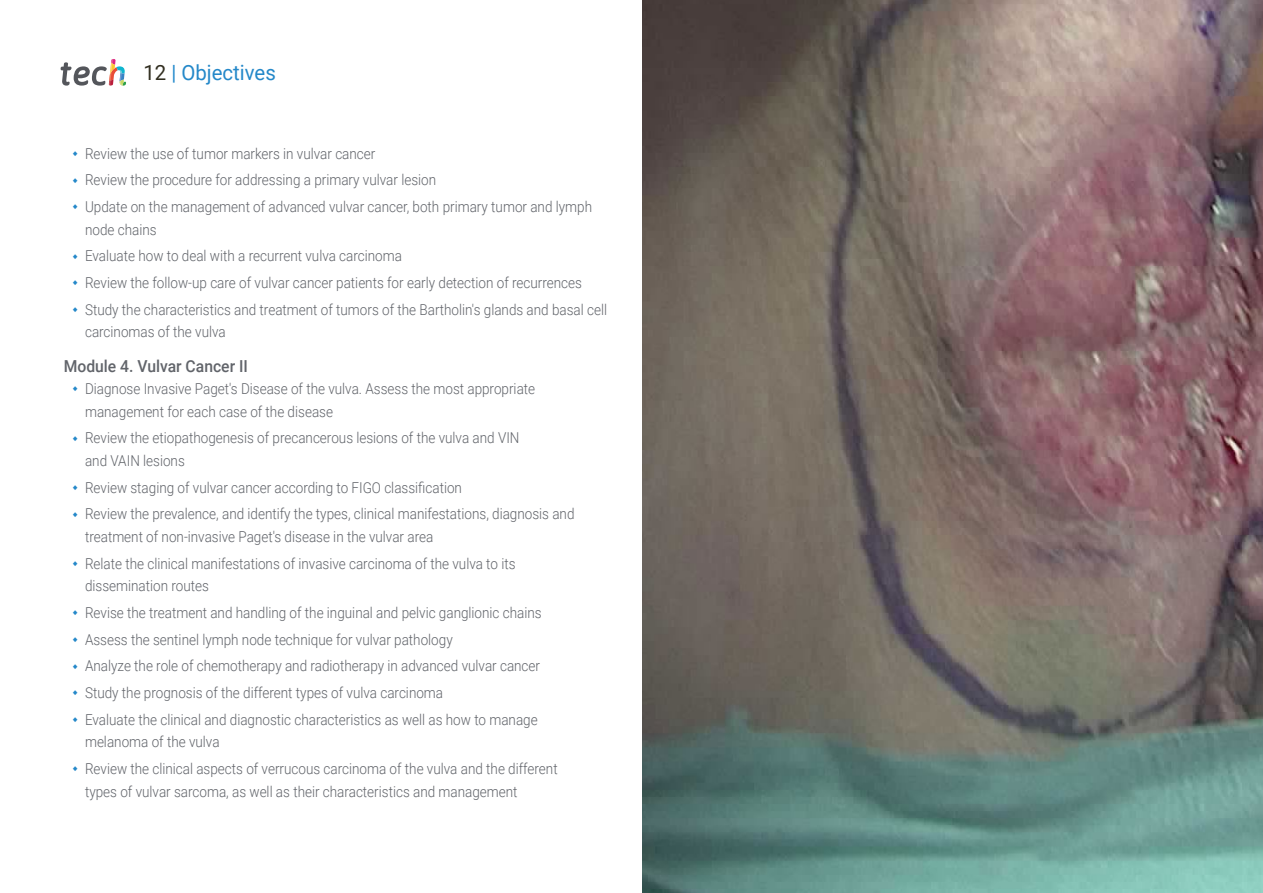
<style>
.page{position:relative;width:1263px;height:893px;background:#fff}
.page>*{position:absolute;margin:0;border:0;box-sizing:border-box;transform-origin:0 0}
.t1{font:21px "Roboto";color:#2488c9}
.t2{font:500 16.5px "Roboto";color:#61646a;scale:.95 1}
.t3{font:300 15px/26.7px "Roboto";color:#61646a;scale:.9 1}
.s1{color:#312e20}
.s2{color:#2289cb}
</style>
<div class="page">
<img style="left:642px;top:0;width:621px;height:893px">
<svg style="left:61px;top:59px;width:65px;height:27px"></svg>
<h1 class="t1" style="left:144px;top:57px;width:134px"><span class="s1">12</span> <span class="s2">|</span> Objectives</h1>
<p class="t3" style="left:85px;top:139px;width:565px">Review the use of tumor markers in vulvar cancer<br>Review the procedure for addressing a primary vulvar lesion<br>Update on the management of advanced vulvar cancer, both primary tumor and lymph</p>
<p class="t3" style="left:85px;top:215px;width:582px">node chains<br>Evaluate how to deal with a recurrent vulva carcinoma<br>Review the follow-up care of vulvar cancer patients for early detection of recurrences Study the characteristics and treatment of tumors of the Bartholin's glands and basal cell</p>
<p class="t3" style="left:85px;top:318px;width:158px">carcinomas of the vulva</p>
<p class="t2" style="left:64px;top:354px;width:195px">Module 4. Vulvar Cancer II</p>
<p class="t3" style="left:85px;top:377px;width:502px;line-height:22.5px">Diagnose Invasive Paget's Disease of the vulva. Assess the most appropriate management for each case of the disease</p>
<p class="t3" style="left:85px;top:426px;width:484px;line-height:22.5px">Review the etiopathogenesis of precancerous lesions of the vulva and VIN and VAIN lesions</p>
<p class="t3" style="left:85px;top:473px;width:545px">Review staging of vulvar cancer according to FIGO classification<br>Review the prevalence, and identify the types, clinical manifestations, diagnosis and</p>
<p class="t3" style="left:85px;top:523px;width:480px">treatment of non-invasive Paget's disease in the vulvar area<br>Relate the clinical manifestations of invasive carcinoma of the vulva to its</p>
<p class="t3" style="left:85px;top:572px;width:509px">dissemination routes<br>Revise the treatment and handling of the inguinal and pelvic ganglionic chains Assess the sentinel lymph node technique for vulvar pathology<br>Analyze the role of chemotherapy and radiotherapy in advanced vulvar cancer Study the prognosis of the different types of vulva carcinoma<br>Evaluate the clinical and diagnostic characteristics as well as how to manage</p>
<p class="t3" style="left:85px;top:728px;width:527px">melanoma of the vulva<br>Review the clinical aspects of verrucous carcinoma of the vulva and the different</p>
<p class="t3" style="left:85px;top:777px;width:482px">types of vulvar sarcoma, as well as their characteristics and management</p>
</div>
